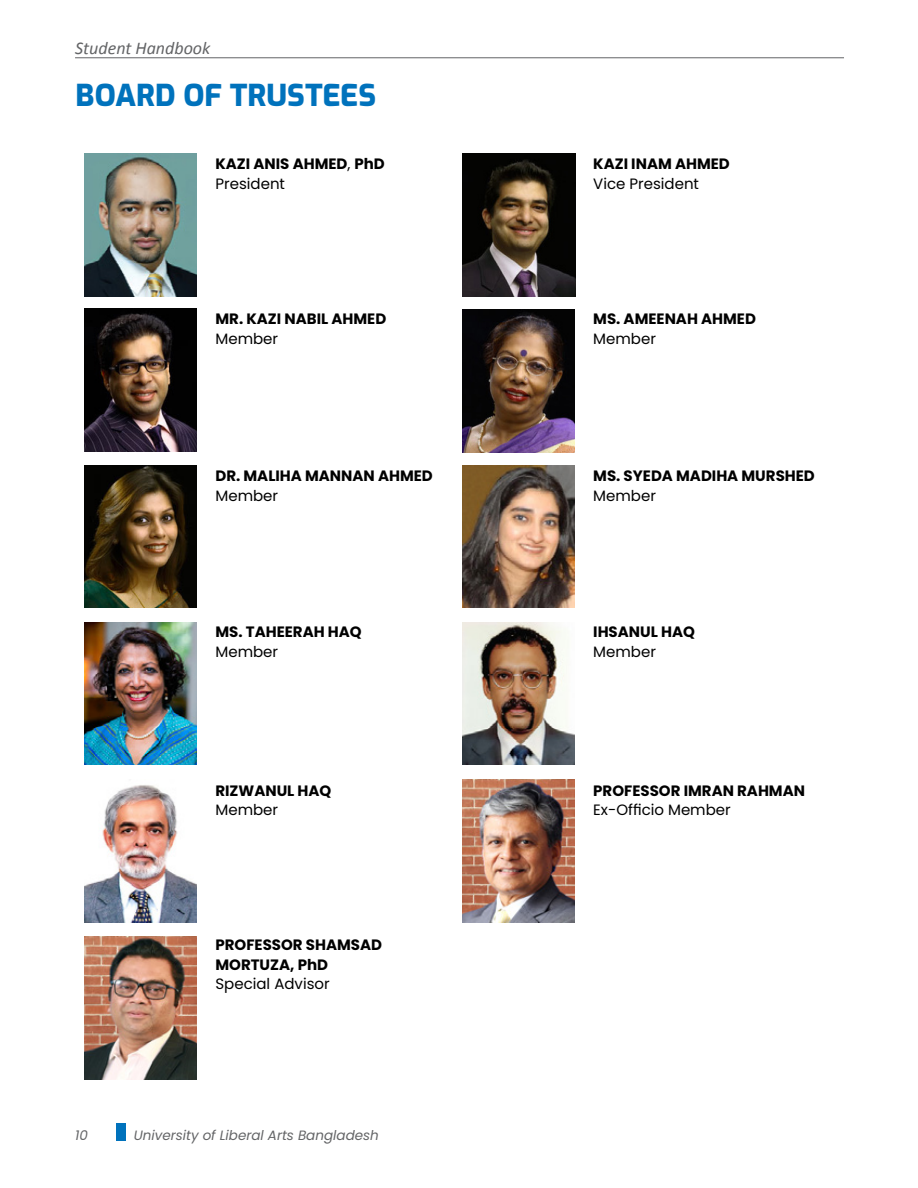
<style>
.page{position:relative;width:918px;height:1188px;background:#fff}
.page>*{position:absolute;margin:0;border:0;box-sizing:border-box;transform-origin:0 0}
.t1{font:800 30px "Exo";color:#0072bc}
.t2{font:italic 18px "Calibri";color:#636466}
.t3{font:700 15px/19.5px "Poppins";color:#000}
.t4{font:15px "Poppins";color:#000}
.t5{font:italic 13.5px "Poppins";color:#636466}
.s1{font-weight:400}
</style>
<div class="page">
<div style="left:116px;top:1123px;width:10px;height:18px;background:#0072bc"></div>
<hr style="left:75px;top:57px;width:769px;height:1px;background:#636466">
<img style="left:84px;top:154px;width:113px;height:143px">
<img style="left:463px;top:154px;width:112px;height:143px">
<img style="left:84px;top:308px;width:112px;height:143px">
<img style="left:463px;top:310px;width:112px;height:143px">
<img style="left:84px;top:466px;width:112px;height:142px">
<img style="left:462px;top:466px;width:113px;height:142px">
<img style="left:84px;top:622px;width:113px;height:143px">
<img style="left:462px;top:622px;width:113px;height:143px">
<img style="left:84px;top:785px;width:113px;height:137px">
<img style="left:462px;top:779px;width:113px;height:143px">
<img style="left:84px;top:937px;width:113px;height:143px">
<p class="t2" style="left:75px;top:37px;width:137px">Student Handbook</p>
<h1 class="t1" style="left:76px;top:73px;width:302px">BOARD OF TRUSTEES</h1>
<p class="t3" style="left:215px;top:154px;width:171px">KAZI ANIS AHMED<span class="s1">,</span> PhD<br><span class="s1">President</span></p>
<p class="t3" style="left:593px;top:154px;width:138px">KAZI INAM AHMED</p>
<p class="t4" style="left:593px;top:175px;width:107px">Vice President</p>
<p class="t3" style="left:215px;top:309px;width:172px">MR. KAZI NABIL AHMED</p>
<p class="t4" style="left:215px;top:330px;width:64px">Member</p>
<p class="t3" style="left:215px;top:467px;width:219px">DR. MALIHA MANNAN AHMED</p>
<p class="t4" style="left:215px;top:487px;width:64px">Member</p>
<p class="t3" style="left:215px;top:622px;width:148px">MS. TAHEERAH HAQ</p>
<p class="t4" style="left:215px;top:643px;width:64px">Member</p>
<p class="t3" style="left:215px;top:781px;width:118px">RIZWANUL HAQ</p>
<p class="t4" style="left:215px;top:801px;width:64px">Member</p>
<p class="t3" style="left:215px;top:935px;width:168px">PROFESSOR SHAMSAD<br>MORTUZA, PhD</p>
<p class="t4" style="left:215px;top:975px;width:116px">Special Advisor</p>
<p class="t5" style="left:75px;top:1127px;width:14px">10</p>
<p class="t5" style="left:134px;top:1127px;width:247px">University of Liberal Arts Bangladesh</p>
<p class="t3" style="left:593px;top:309px;width:164px">MS. AMEENAH AHMED</p>
<p class="t4" style="left:593px;top:330px;width:64px">Member</p>
<p class="t3" style="left:593px;top:467px;width:223px">MS. SYEDA MADIHA MURSHED</p>
<p class="t4" style="left:593px;top:487px;width:64px">Member</p>
<p class="t3" style="left:593px;top:622px;width:103px">IHSANUL HAQ</p>
<p class="t4" style="left:593px;top:643px;width:64px">Member</p>
<p class="t3" style="left:593px;top:781px;width:213px">PROFESSOR IMRAN RAHMAN</p>
<p class="t4" style="left:593px;top:801px;width:139px">Ex-Officio Member</p>
</div>
